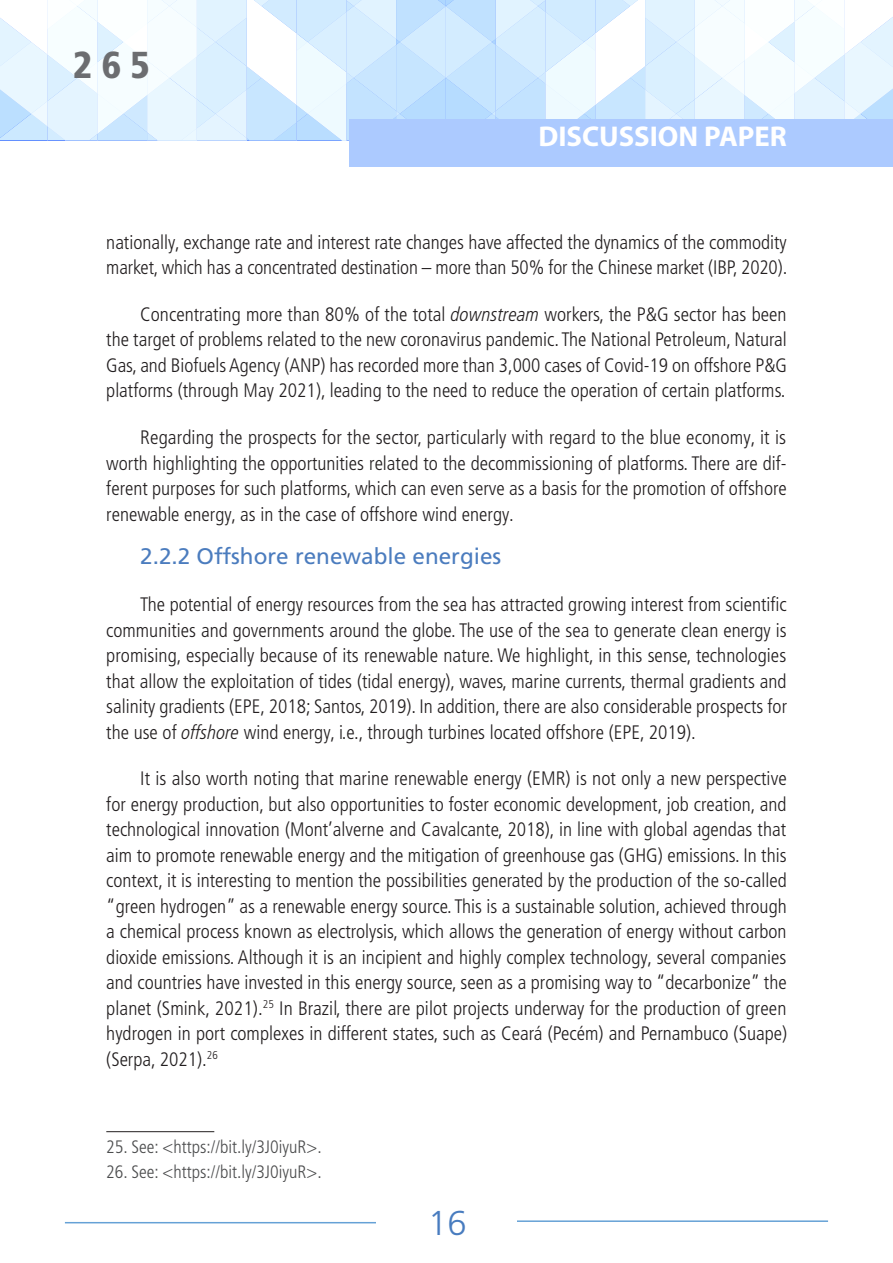
<style>
.page{position:relative;width:893px;height:1263px;background:#fff}
.page>*{position:absolute;margin:0;border:0;box-sizing:border-box;transform-origin:0 0}
.t1{font:900 condensed 37.5px "Frutiger LT Pro";color:#6c6d70}
.t2{font:300 34.5px "Frutiger LT Pro";color:#487cbf}
.t3{font:700 28.65px "Myriad Pro";color:#fff}
.titulo_3{font:22.5px "Frutiger LT Pro";color:#4b7cbe}
.texto_corrido{font:300 condensed 19.5px/25.5px "Frutiger LT Pro";color:#231f20;text-align:justify}
.nota_rodape{font:300 condensed 18px "Frutiger LT Pro";color:#4b4c4d}
.s1{font-style:italic}
</style>
<div class="page">
<svg style="left:0;top:0;width:893px;height:140px"></svg>
<div style="left:349px;top:119px;width:544px;height:48px;background:#accaff"></div>
<hr style="left:517px;top:1220px;width:311px;height:2px;background:#65a1d6">
<hr style="left:65px;top:1222px;width:311px;height:1px;background:#65a1d6">
<hr style="left:106px;top:1131px;width:108px;height:1px;background:#231f20">
<h1 class="t1" style="left:73px;top:42px;width:79px">265</h1>
<h3 class="t3" style="left:538px;top:118px;width:250px">DISCUSSION PAPER</h3>
<p class="texto_corrido" style="left:106px;top:229px;width:682px">nationally, exchange rate and interest rate changes have affected the dynamics of the commodity market, which has a concentrated destination – more than 50% for the Chinese market (IBP, 2020).</p>
<p class="texto_corrido" style="left:106px;top:301px;width:682px;text-indent:34px">Concentrating more than 80% of the total <span class="s1">downstream</span> workers, the P&amp;G sector has been the target of problems related to the new coronavirus pandemic. The National Petroleum, Natural Gas, and Biofuels Agency (ANP) has recorded more than 3,000 cases of Covid-19 on offshore P&amp;G platforms (through May 2021), leading to the need to reduce the operation of certain platforms.</p>
<p class="texto_corrido" style="left:106px;top:425px;width:682px;text-indent:34px">Regarding the prospects for the sector, particularly with regard to the blue economy, it is worth highlighting the opportunities related to the decommissioning of platforms. There are dif&shy;ferent purposes for such platforms, which can even serve as a basis for the promotion of offshore renewable energy, as in the case of offshore wind energy.</p>
<p class="titulo_3" style="left:140px;top:543px;width:362px">2.2.2 Offshore renewable energies</p>
<p class="texto_corrido" style="left:106px;top:592px;width:682px;text-indent:34px">The potential of energy resources from the sea has attracted growing interest from scientific communities and governments around the globe. The use of the sea to generate clean energy is promising, especially because of its renewable nature. We highlight, in this sense, technologies that allow the exploitation of tides (tidal energy), waves, marine currents, thermal gradients and salinity gradients (EPE, 2018; Santos, 2019). In addition, there are also considerable prospects for the use of <span class="s1">offshore</span> wind energy, i.e., through turbines located offshore (EPE, 2019).</p>
<p class="texto_corrido" style="left:106px;top:766px;width:682px;text-indent:34px">It is also worth noting that marine renewable energy (EMR) is not only a new perspective for energy production, but also opportunities to foster economic development, job creation, and technological innovation (Mont’alverne and Cavalcante, 2018), in line with global agendas that aim to promote renewable energy and the mitigation of greenhouse gas (GHG) emissions. In this context, it is interesting to mention the possibilities generated by the production of the so-called “green hydrogen” as a renewable energy source. This is a sustainable solution, achieved through a chemical process known as electrolysis, which allows the generation of energy without carbon dioxide emissions. Although it is an incipient and highly complex technology, several companies and countries have invested in this energy source, seen as a promising way to “decarbonize” the planet (Smink, 2021).<sup>25</sup> In Brazil, there are pilot projects underway for the production of green hydrogen in port complexes in different states, such as Ceará (Pecém) and Pernambuco (Suape) (Serpa, 2021).<sup>26</sup></p>
<p class="nota_rodape" style="left:106px;top:1136px;width:217px">25. See: &lt;https://bit.ly/3J0iyuR&gt;.</p>
<p class="nota_rodape" style="left:106px;top:1161px;width:217px">26. See: &lt;https://bit.ly/3J0iyuR&gt;.</p>
<h2 class="t2" style="left:428px;top:1203px;width:40px">16</h2>
</div>
